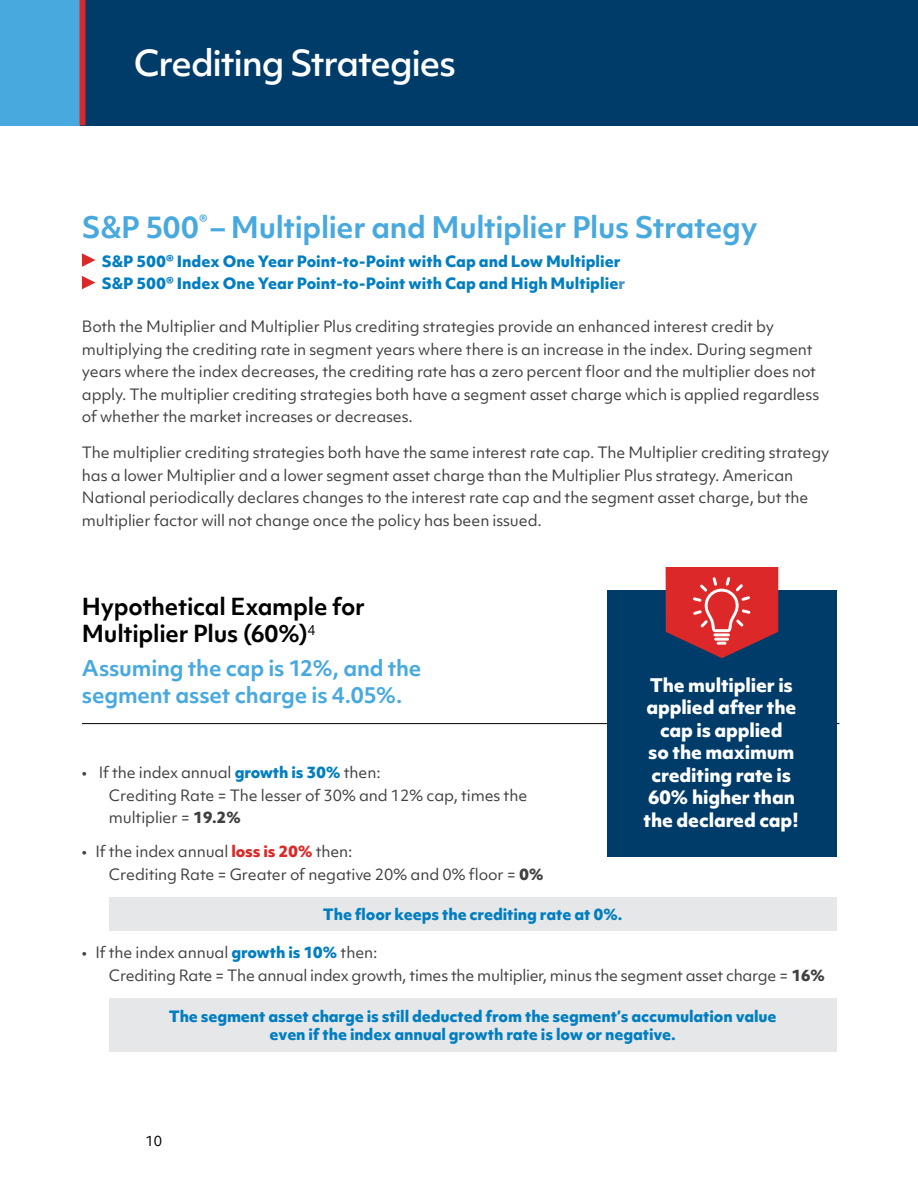
<style>
.page{position:relative;width:918px;height:1188px;background:#fff}
.page>*{position:absolute;margin:0;border:0;box-sizing:border-box;transform-origin:0 0}
.t1{font:500 34.5px "Objektiv Mk 1";letter-spacing:-.035em;color:#fff}
.t2{font:700 28.5px "Objektiv Mk 1";letter-spacing:-.01em;color:#48a9df}
.t3{font:700 22.5px/27px "Objektiv Mk 1";letter-spacing:-.01em;color:#000}
.t4{font:700 21px/27px "Objektiv Mk 1";letter-spacing:-.01em;color:#48a9df}
.t5{font:800 18px/22.5px "Objektiv Mk 1";letter-spacing:-.01em;color:#fff;text-align:center}
.t6{font:15px/22.5px "Objektiv Mk 1";letter-spacing:-.01em;color:#414042}
.t7{font:800 15px/22.5px "Objektiv Mk 1";letter-spacing:-.01em;color:#007ec1}
.t8{font:13.5px "Objektiv Mk 1";color:#000}
.s1{color:#4a90cb}
.s2{font-weight:800;color:#007ec1}
.s3{font-weight:800}
.s4{font-weight:800;color:#dc2828}
</style>
<div class="page">
<div style="left:0;top:0;width:918px;height:125px;background:#003c6a"></div>
<div style="left:0;top:0;width:80px;height:125px;background:#48a9df"></div>
<div style="left:80px;top:0;width:6px;height:125px;background:#dc2828"></div>
<svg style="left:82px;top:253px;width:13px;height:14px"></svg>
<svg style="left:82px;top:276px;width:13px;height:13px"></svg>
<hr style="left:82px;top:723px;width:757px;height:1px;background:#000">
<div style="left:109px;top:897px;width:727px;height:34px;background:#e6e7e8"></div>
<div style="left:109px;top:998px;width:727px;height:54px;background:#e6e7e8"></div>
<div style="left:607px;top:591px;width:229px;height:266px;background:#003c6a"></div>
<svg style="left:666px;top:567px;width:112px;height:91px"></svg>
<h1 class="t1" style="left:134px;top:39px;width:324px">Crediting Strategies</h1>
<h2 class="t2" style="left:82px;top:207px;width:677px">S&amp;P 500<sup>®</sup> – Multiplier and Multiplier Plus Strategy</h2>
<p class="t7" style="left:102px;top:249px;width:525px">S&amp;P 500® Index One Year Point-to-Point with Cap and Low Multiplier<br>S&amp;P 500® Index One Year Point-to-Point with Cap and High Multiplie<span class="s1">r</span></p>
<p class="t6" style="left:82px;top:315px;width:739px">Both the Multiplier and Multiplier Plus crediting strategies provide an enhanced interest credit by multiplying the crediting rate in segment years where there is an increase in the index. During segment years where the index decreases, the crediting rate has a zero percent floor and the multiplier does not apply. The multiplier crediting strategies both have a segment asset charge which is applied regardless of whether the market increases or decreases.</p>
<p class="t6" style="left:82px;top:441px;width:749px">The multiplier crediting strategies both have the same interest rate cap. The Multiplier crediting strategy has a lower Multiplier and a lower segment asset charge than the Multiplier Plus strategy. American National periodically declares changes to the interest rate cap and the segment asset charge, but the multiplier factor will not change once the policy has been issued.</p>
<h3 class="t3" style="left:82px;top:593px;width:285px">Hypothetical Example for<br>Multiplier Plus (60%)<sup>4</sup></h3>
<h3 class="t4" style="left:82px;top:654px;width:341px">Assuming the cap is 12%, and the segment asset charge is 4.05%.</h3>
<p class="t5" style="left:644px;top:673px;width:157px">The multiplier is applied after the cap is applied<br>so the maximum crediting rate is<br>60% higher than the declared cap!</p>
<p class="t6" style="left:109px;top:761px;width:420px;text-indent:-27px">• If the index annual <span class="s2">growth is 30%</span> then:<br>Crediting Rate = The lesser of 30% and 12% cap, times the multiplier = <span class="s3">19.2%</span></p>
<p class="t6" style="left:109px;top:840px;width:436px;text-indent:-27px">• If the index annual <span class="s4">loss is 20%</span> then:<br>Crediting Rate = Greater of negative 20% and 0% floor = <span class="s3">0%</span></p>
<p class="t7" style="left:323px;top:903px;width:301px">The floor keeps the crediting rate at 0%.</p>
<p class="t6" style="left:109px;top:941px;width:718px;text-indent:-27px">• If the index annual <span class="s2">growth is 10%</span> then:<br>Crediting Rate = The annual index growth, times the multiplier, minus the segment asset charge = <span class="s3">16%</span></p>
<p class="t7" style="left:169px;top:1007px;width:609px;line-height:18px;text-align:center">The segment asset charge is still deducted from the segment’s accumulation value even if the index annual growth rate is low or negative.</p>
<p class="t8" style="left:146px;top:1131px;width:18px">10</p>
</div>
